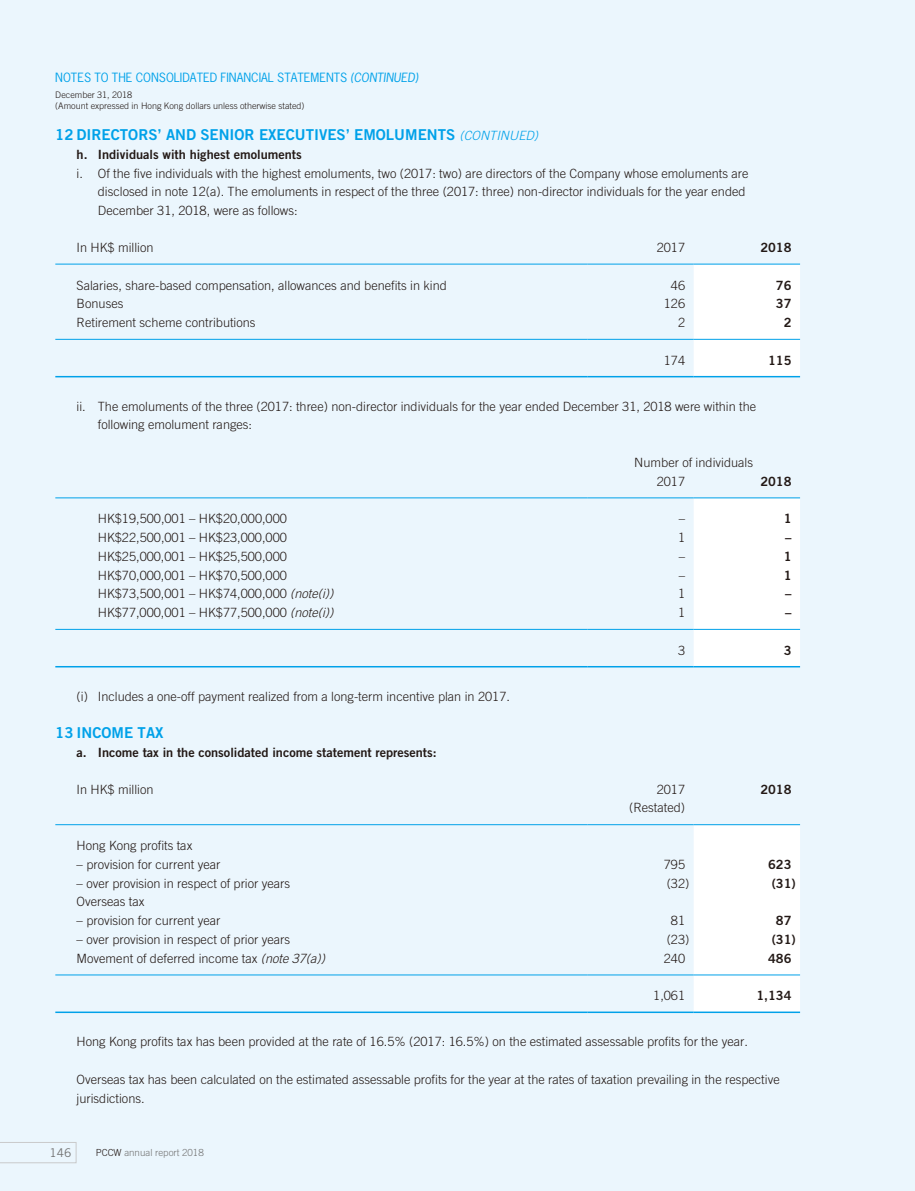
<style>
.page{position:relative;width:915px;height:1191px;background:#fff}
.page>*{position:absolute;margin:0;border:0;box-sizing:border-box;transform-origin:0 0}
.t1{font:15px "Trade Gothic LT Std Bd 2";color:#00a1e9}
.t2{font:300 12.75px/18.8px "Trade Gothic LT Std";color:#231916}
.t3{font:12.75px "Trade Gothic LT Std Bd 2";color:#231916}
.t4{font:italic 300 12.75px "Trade Gothic LT Std";color:#00a1e9}
.t5{font:12px "News Gothic Std";color:#00a1e9}
.t6{font:12px "Trade Gothic LT Std";color:#727272}
.t7{font:300 9.75px "Trade Gothic LT Std";color:#727272}
.t8{font:300 9px/11.2px "Trade Gothic LT Std";color:#231916}
.s1{font-style:italic}
.s2{color:#231916}
</style>
<div class="page">
<div style="left:0;top:0;width:914px;height:1191px;background:#ebf6fd"></div>
<svg style="left:0;top:1142px;width:76px;height:21px"></svg>
<div style="left:693px;top:265px;width:106px;height:111px;background:#fff"></div>
<hr style="left:55px;top:264px;width:532px;height:1px;background:#00a1e9">
<hr style="left:587px;top:264px;width:106px;height:1px;background:#00a1e9">
<hr style="left:693px;top:264px;width:106px;height:1px;background:#00a1e9">
<hr style="left:55px;top:339px;width:532px;height:1px;background:#00a1e9">
<hr style="left:587px;top:339px;width:106px;height:1px;background:#00a1e9">
<hr style="left:693px;top:339px;width:106px;height:1px;background:#00a1e9">
<hr style="left:55px;top:376px;width:532px;height:1px;background:#00a1e9">
<hr style="left:587px;top:376px;width:106px;height:1px;background:#00a1e9">
<hr style="left:693px;top:376px;width:106px;height:1px;background:#00a1e9">
<div style="left:693px;top:498px;width:106px;height:168px;background:#fff"></div>
<hr style="left:55px;top:497px;width:532px;height:1px;background:#00a1e9">
<hr style="left:587px;top:497px;width:106px;height:1px;background:#00a1e9">
<hr style="left:693px;top:497px;width:106px;height:1px;background:#00a1e9">
<hr style="left:55px;top:629px;width:532px;height:1px;background:#00a1e9">
<hr style="left:587px;top:629px;width:106px;height:1px;background:#00a1e9">
<hr style="left:693px;top:629px;width:106px;height:1px;background:#00a1e9">
<hr style="left:55px;top:666px;width:532px;height:1px;background:#00a1e9">
<hr style="left:587px;top:666px;width:106px;height:1px;background:#00a1e9">
<hr style="left:693px;top:666px;width:106px;height:1px;background:#00a1e9">
<div style="left:693px;top:825px;width:106px;height:186px;background:#fff"></div>
<hr style="left:55px;top:824px;width:532px;height:1px;background:#00a1e9">
<hr style="left:587px;top:824px;width:106px;height:1px;background:#00a1e9">
<hr style="left:693px;top:824px;width:106px;height:1px;background:#00a1e9">
<hr style="left:55px;top:974px;width:532px;height:1px;background:#00a1e9">
<hr style="left:587px;top:974px;width:106px;height:1px;background:#00a1e9">
<hr style="left:693px;top:974px;width:106px;height:1px;background:#00a1e9">
<hr style="left:55px;top:1011px;width:532px;height:2px;background:#00a1e9">
<hr style="left:587px;top:1011px;width:106px;height:2px;background:#00a1e9">
<hr style="left:693px;top:1011px;width:106px;height:2px;background:#00a1e9">
<p class="t5" style="left:55px;top:70px;width:364px">NOTES TO THE CONSOLIDATED FINANCIAL STATEMENTS <span class="s1">(CONTINUED)</span></p>
<p class="t8" style="left:55px;top:89px;width:251px">December 31, 2018<br>(Amount expressed in Hong Kong dollars unless otherwise stated)</p>
<p class="t1" style="left:55px;top:125px;width:57px">12 DIRECTO</p>
<p class="t1" style="left:138px;top:125px;width:39px">RS’ AND</p>
<p class="t1" style="left:200px;top:125px;width:10px">SENIO</p>
<p class="t1" style="left:244px;top:125px;width:70px">R EXECUTIVES</p>
<p class="t1" style="left:345px;top:125px;width:20px">’ EMO</p>
<p class="t1" style="left:386px;top:125px;width:30px">LUMENTS</p>
<p class="t4" style="left:459px;top:128px;width:80px">(CONTINUED)</p>
<p class="t3" style="left:77px;top:146px;width:227px">h. I ndividuals with highest emoluments</p>
<p class="t2" style="left:98px;top:163px;width:651px;text-indent:-21px">i. Of the five individuals with the highest emoluments, two (2017: two) are directors of the Company whose emoluments are disclosed in note 12(a). The emoluments in respect of the three (2017: three) non-director individuals for the year ended<br>December 31, 2018, were as follows:</p>
<p class="t2" style="left:77px;top:238px;width:78px">In HK$ million</p>
<p class="t2" style="left:656px;top:238px;width:30px">2017</p>
<p class="t3" style="left:760px;top:239px;width:33px">2018</p>
<p class="t2" style="left:77px;top:275px;width:371px">Salaries, share-based compensation, allowances and benefits in kind</p>
<p class="t2" style="left:670px;top:275px;width:16px">46</p>
<p class="t3" style="left:775px;top:277px;width:17px">76</p>
<p class="t2" style="left:77px;top:294px;width:48px">Bonuses</p>
<p class="t2" style="left:663px;top:294px;width:23px">126</p>
<p class="t3" style="left:775px;top:296px;width:17px">37</p>
<p class="t2" style="left:77px;top:313px;width:180px">Retirement scheme contributions</p>
<p class="t2" style="left:677px;top:313px;width:9px">2</p>
<p class="t3" style="left:783px;top:315px;width:9px">2</p>
<p class="t2" style="left:663px;top:351px;width:23px">174</p>
<p class="t3" style="left:767px;top:352px;width:25px">115</p>
<p class="t2" style="left:98px;top:396px;width:659px;text-indent:-21px">ii. The emoluments of the three (2017: three) non-director individuals for the year ended December 31, 2018 were within the following emolument ranges:</p>
<p class="t2" style="left:656px;top:453px;width:98px;text-indent:-22px">Number of individuals<br>2017</p>
<p class="t3" style="left:760px;top:473px;width:33px">2018</p>
<p class="t2" style="left:98px;top:509px;width:190px">HK$19,500,001 – HK$20,000,000</p>
<p class="t2" style="left:678px;top:509px;width:8px">–</p>
<p class="t3" style="left:783px;top:511px;width:9px">1</p>
<p class="t2" style="left:98px;top:528px;width:190px">HK$22,500,001 – HK$23,000,000</p>
<p class="t2" style="left:677px;top:528px;width:9px">1</p>
<p class="t3" style="left:784px;top:529px;width:8px">–</p>
<p class="t2" style="left:98px;top:547px;width:190px">HK$25,000,001 – HK$25,500,000</p>
<p class="t2" style="left:678px;top:547px;width:8px">–</p>
<p class="t3" style="left:783px;top:548px;width:9px">1</p>
<p class="t2" style="left:98px;top:565px;width:190px">HK$70,000,001 – HK$70,500,000</p>
<p class="t2" style="left:678px;top:565px;width:8px">–</p>
<p class="t3" style="left:783px;top:567px;width:9px">1</p>
<p class="t2" style="left:98px;top:584px;width:237px">HK$73,500,001 – HK$74,000,000 <span class="s1">(note(i))</span></p>
<p class="t2" style="left:677px;top:584px;width:9px">1</p>
<p class="t3" style="left:784px;top:586px;width:8px">–</p>
<p class="t2" style="left:98px;top:603px;width:237px">HK$77,000,001 – HK$77,500,000 <span class="s1">(note(i))</span></p>
<p class="t2" style="left:677px;top:603px;width:9px">1</p>
<p class="t3" style="left:784px;top:604px;width:8px">–</p>
<p class="t2" style="left:677px;top:641px;width:9px">3</p>
<p class="t3" style="left:783px;top:642px;width:9px">3</p>
<p class="t2" style="left:77px;top:686px;width:435px">(i) Includes a one-off payment realized from a long-term incentive plan in 2017.</p>
<p class="t1" style="left:55px;top:723px;width:28px">13 INCOME</p>
<p class="t1" style="left:138px;top:723px;width:27px">TAX</p>
<p class="t3" style="left:77px;top:744px;width:361px">a. I ncome tax in the consolidated income statement represents:</p>
<p class="t2" style="left:77px;top:779px;width:78px">In HK$ million</p>
<p class="t2" style="left:656px;top:779px;width:30px">2017</p>
<p class="t3" style="left:760px;top:781px;width:33px">2018</p>
<p class="t2" style="left:629px;top:798px;width:57px">(Restated)</p>
<p class="t2" style="left:77px;top:836px;width:117px">Hong Kong profits tax</p>
<p class="t2" style="left:77px;top:855px;width:145px">– provision for current year</p>
<p class="t2" style="left:663px;top:855px;width:23px">795</p>
<p class="t3" style="left:767px;top:856px;width:25px">623</p>
<p class="t2" style="left:77px;top:873px;width:215px">– over provision in respect of prior years</p>
<p class="t2" style="left:666px;top:873px;width:24px">(32)</p>
<p class="t3" style="left:771px;top:875px;width:26px">(31)</p>
<p class="t2" style="left:77px;top:892px;width:69px">Overseas tax</p>
<p class="t2" style="left:77px;top:911px;width:145px">– provision for current year</p>
<p class="t2" style="left:670px;top:911px;width:16px">81</p>
<p class="t3" style="left:775px;top:912px;width:17px">87</p>
<p class="t2" style="left:77px;top:930px;width:215px">– over provision in respect of prior years</p>
<p class="t2" style="left:666px;top:930px;width:24px">(23)</p>
<p class="t3" style="left:771px;top:931px;width:26px">(31)</p>
<p class="t2" style="left:77px;top:948px;width:250px">Movement of deferred income tax <span class="s1">(note 37(a))</span></p>
<p class="t2" style="left:663px;top:948px;width:23px">240</p>
<p class="t3" style="left:767px;top:950px;width:25px">486</p>
<p class="t2" style="left:653px;top:986px;width:33px">1,061</p>
<p class="t3" style="left:756px;top:988px;width:37px">1,134</p>
<p class="t2" style="left:77px;top:1032px;width:672px">Hong Kong profits tax has been provided at the rate of 16.5% (2017: 16.5%) on the estimated assessable profits for the year.</p>
<p class="t2" style="left:77px;top:1069px;width:704px">Overseas tax has been calculated on the estimated assessable profits for the year at the rates of taxation prevailing in the respective jurisdictions.</p>
<p class="t6" style="left:49px;top:1145px;width:23px">146</p>
<p class="t7" style="left:96px;top:1146px;width:109px"><span class="s2">PCCW</span> annual report 2018</p>
</div>
